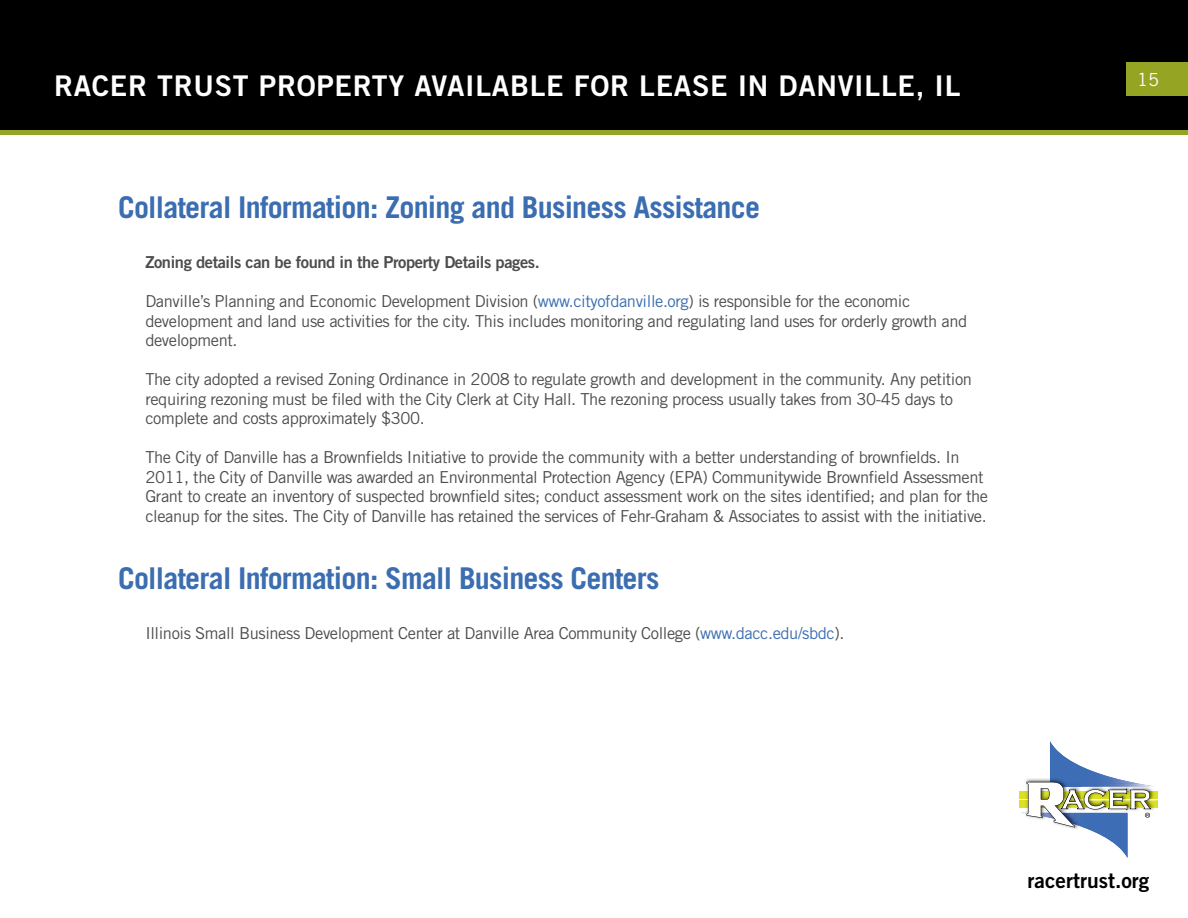
<style>
.page{position:relative;width:1188px;height:918px;background:#fff}
.page>*{position:absolute;margin:0;border:0;box-sizing:border-box;transform-origin:0 0}
.t1{font:700 30px "Trade Gothic LT Std";letter-spacing:-.025em;color:#3b6db1}
.t2{font:28.5px "Trade Gothic LT Std Bd 2";letter-spacing:.025em;color:#fff}
.t3{font:21px "Trade Gothic LT Std Bd 2";color:#000}
.t4{font:18px "Trade Gothic LT Std";color:#fff}
.t5{font:16.5px/19.5px "Trade Gothic LT Std";letter-spacing:-.025em;color:#4d4d4f}
.t6{font:16.5px "Trade Gothic LT Std Bd 2";letter-spacing:-.025em;color:#4d4d4f}
.s1{color:#3b6db1}
</style>
<div class="page">
<div style="left:1px;top:1px;width:1186px;height:131px;background:#000"></div>
<div style="left:0;top:0;width:1188px;height:133px;border:2px solid #000"></div>
<div style="left:1126px;top:62px;width:62px;height:34px;background:#96a424"></div>
<div style="left:0;top:130px;width:1188px;height:5px;background:#96a424"></div>
<div style="left:1019px;top:791px;width:139px;height:7px;background:#dbe120"></div>
<div style="left:1019px;top:801px;width:139px;height:7px;background:#dbe120"></div>
<svg style="left:1021px;top:741px;width:137px;height:117px"></svg>
<h2 class="t2" style="left:54px;top:68px;width:908px">RACER TRUST PROPERTY AVAILABLE FOR LEASE IN DANVILLE, IL</h2>
<h1 class="t1" style="left:118px;top:189px;width:643px">Collateral Information: Zoning and Business Assistance</h1>
<p class="t6" style="left:145px;top:252px;width:396px">Zoning details can be found in the Property Details pages.</p>
<p class="t5" style="left:145px;top:292px;width:823px">Danville’s Planning and Economic Development Division (<span class="s1">www.cityofdanville.org</span>) is responsible for the economic development and land use activities for the city. This includes monitoring and regulating land uses for orderly growth and development.</p>
<p class="t5" style="left:145px;top:370px;width:828px">The city adopted a revised Zoning Ordinance in 2008 to regulate growth and development in the community. Any petition requiring rezoning must be filed with the City Clerk at City Hall. The rezoning process usually takes from 30-45 days to complete and costs approximately $300.</p>
<p class="t5" style="left:145px;top:448px;width:844px">The City of Danville has a Brownfields Initiative to provide the community with a better understanding of brownfields. In 2011, the City of Danville was awarded an Environmental Protection Agency (EPA) Communitywide Brownfield Assessment Grant to create an inventory of suspected brownfield sites; conduct assessment work on the sites identified; and plan for the cleanup for the sites. The City of Danville has retained the services of Fehr-Graham &amp; Associates to assist with the initiative.</p>
<h1 class="t1" style="left:118px;top:559px;width:543px">Collateral Information: Small Business Centers</h1>
<p class="t5" style="left:145px;top:623px;width:701px">Illinois Small Business Development Center at Danville Area Community College (<span class="s1">www.dacc.edu/sbdc</span>).</p>
<p class="t4" style="left:1137px;top:68px;width:23px">15</p>
<p class="t3" style="left:1028px;top:867px;width:123px">racertrust.org</p>
</div>
